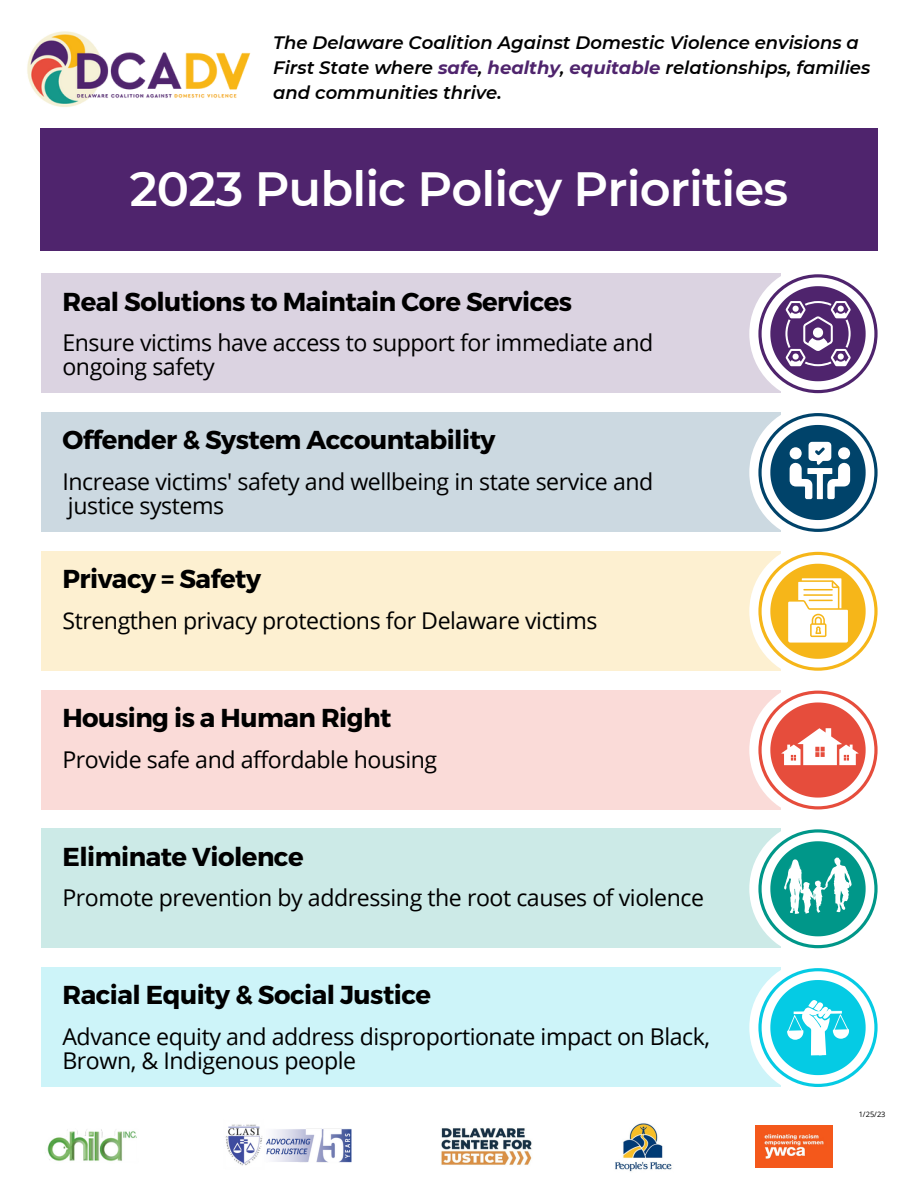
<style>
.page{position:relative;width:918px;height:1188px;background:#fff}
.page>*{position:absolute;margin:0;border:0;box-sizing:border-box;transform-origin:0 0}
.t1{font:600 48px "Montserrat";letter-spacing:-.02em;color:#fff}
.t2{font:700 25.95px "Montserrat";letter-spacing:-.02em;color:#000}
.t3{font:23.1px/23.7px "Open Sans";letter-spacing:-.02em;color:#000}
.t4{font:italic 600 18px/24.8px "Montserrat";color:#000}
.t5{font:7.5px "Open Sans";color:#000}
.s1{font-weight:700;color:#4f246d}
</style>
<div class="page">
<div style="left:41px;top:274px;width:740px;height:119px;background:#dbd3e1"></div>
<div style="left:41px;top:413px;width:740px;height:119px;background:#ccd9e1"></div>
<div style="left:41px;top:551px;width:740px;height:119px;background:#fdf0d1"></div>
<div style="left:41px;top:690px;width:740px;height:119px;background:#fadbd8"></div>
<div style="left:41px;top:829px;width:740px;height:119px;background:#cceae7"></div>
<div style="left:41px;top:968px;width:740px;height:119px;background:#cdf4f9"></div>
<svg style="left:749px;top:273px;width:129px;height:814px"></svg>
<img style="left:27px;top:31px;width:224px;height:76px">
<img style="left:47px;top:1129px;width:90px;height:32px">
<img style="left:225px;top:1124px;width:127px;height:42px">
<img style="left:615px;top:1123px;width:57px;height:49px">
<img style="left:441px;top:1128px;width:91px;height:37px">
<img style="left:756px;top:1125px;width:76px;height:43px">
<div style="left:40px;top:128px;width:837px;height:123px;background:#4f246d"></div>
<p class="t4" style="left:273px;top:30px;width:599px">The Delaware Coalition Against Domestic Violence envisions a<br>First State where <span class="s1">safe</span>, <span class="s1">healthy</span>, <span class="s1">equitable</span> relationships, families and communities thrive.</p>
<h1 class="t1" style="left:130px;top:159px;width:660px">2023 Public Policy Priorities</h1>
<p class="t2" style="left:62px;top:284px;width:511px">Real Solutions to Maintain Core Services</p>
<p class="t3" style="left:62px;top:331px;width:592px">Ensure victims have access to support for immediate and ongoing safety</p>
<p class="t2" style="left:62px;top:423px;width:435px">Offender &amp; System Accountability</p>
<p class="t3" style="left:62px;top:469px;width:592px">Increase victims' safety and wellbeing in state service and justice systems</p>
<p class="t2" style="left:62px;top:562px;width:200px">Privacy = Safety</p>
<p class="t3" style="left:62px;top:608px;width:537px">Strengthen privacy protections for Delaware victims</p>
<p class="t2" style="left:62px;top:701px;width:331px">Housing is a Human Right</p>
<p class="t3" style="left:62px;top:747px;width:376px">Provide safe and affordable housing</p>
<p class="t2" style="left:62px;top:840px;width:243px">Eliminate Violence</p>
<p class="t3" style="left:62px;top:886px;width:643px">Promote prevention by addressing the root causes of violence</p>
<p class="t2" style="left:62px;top:978px;width:370px">Racial Equity &amp; Social Justice</p>
<p class="t3" style="left:62px;top:1024px;width:649px">Advance equity and address disproportionate impact on Black,<br>Brown, &amp; Indigenous people</p>
<p class="t5" style="left:859px;top:1109px;width:28px">1/25/23</p>
</div>
